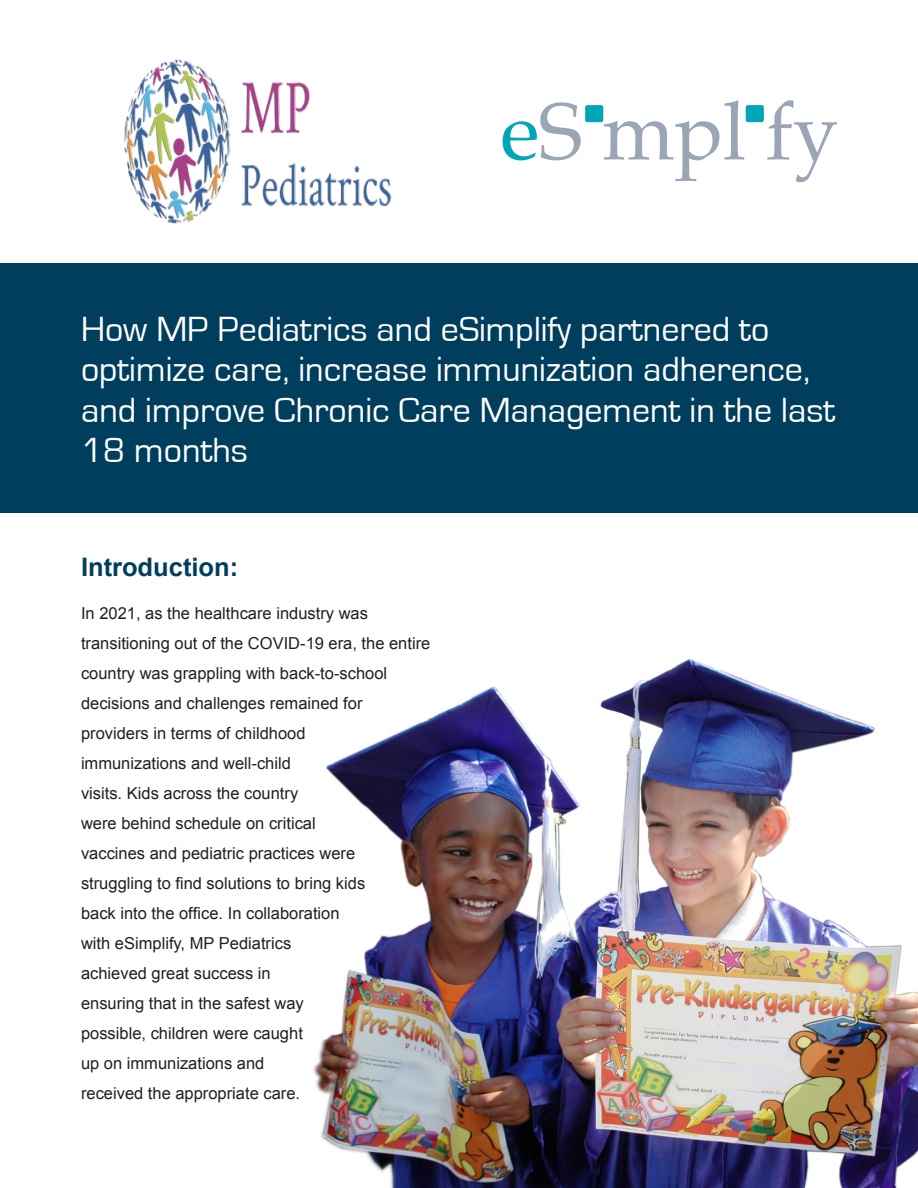
<style>
.page{position:relative;width:918px;height:1188px;background:#fff}
.page>*{position:absolute;margin:0;border:0;box-sizing:border-box;transform-origin:0 0}
.Text{font:36px/40.5px "Eurostile";color:#fff}
.Head{font:700 25.5px "Arial";color:#003e5e}
.Text-2{font:16.5px/30px "Arial";color:#231f20}
</style>
<div class="page">
<img style="left:313px;top:659px;width:605px;height:529px">
<div style="left:0;top:263px;width:918px;height:249px;background:#003e5e"></div>
<img style="left:124px;top:59px;width:268px;height:165px">
<svg style="left:503px;top:102px;width:78px;height:58px"></svg>
<svg style="left:604px;top:121px;width:115px;height:60px"></svg>
<svg style="left:725px;top:100px;width:19px;height:60px"></svg>
<svg style="left:767px;top:100px;width:70px;height:82px"></svg>
<div style="left:585px;top:105px;width:18px;height:17px;background:#00a6b6;border-radius:2px"></div>
<div style="left:746px;top:105px;width:18px;height:17px;background:#00a6b6;border-radius:2px"></div>
<p class="Text" style="left:81px;top:309px;width:756px">How MP Pediatrics and eSimplify partnered to optimize care, increase immunization adherence, and improve Chronic Care Management in the last 18 months</p>
<p class="Head" style="left:81px;top:550px;width:159px">Introduction:</p>
<p class="Text-2" style="left:81px;top:599px;width:351px">In 2021, as the healthcare industry was transitioning out of the COVID-19 era, the entire country was grappling with back-to-school decisions and challenges remained for providers in terms of childhood<br>immunizations and well-child<br>visits. Kids across the country<br>were behind schedule on critical<br>vaccines and pediatric practices were struggling to find solutions to bring kids<br>back into the office. In collaboration<br>with eSimplify, MP Pediatrics<br>achieved great success in<br>ensuring that in the safest way<br>possible, children were caught<br>up on immunizations and<br>received the appropriate care.</p>
</div>
